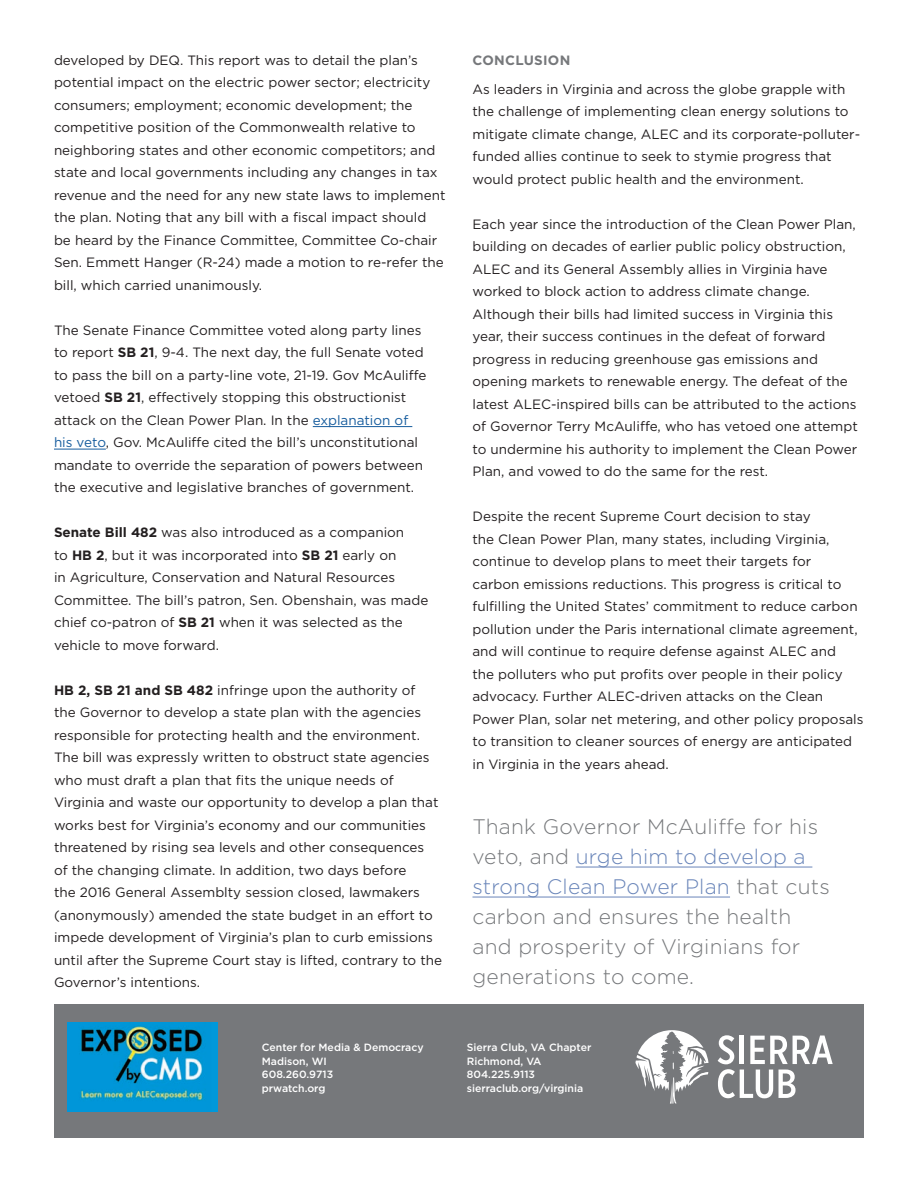
<style>
.page{position:relative;width:918px;height:1188px;background:#fff}
.page>*{position:absolute;margin:0;border:0;box-sizing:border-box;transform-origin:0 0}
.Body_FactLLE{font:300 21px/30px "Gotham";letter-spacing:.01em;color:#76787b}
.Body_FactLLE-2{font:13.5px/22.5px "Gotham";color:#231f20}
.Body_FactLLE-3{font:700 13.5px "Gotham";letter-spacing:.02em;color:#76787b}
.t1{font:500 10.5px/13.5px "Gotham";color:#fff}
.s1{font-weight:700}
.s2{color:#175d9e}
.s3{color:#6985b9}
</style>
<div class="page">
<hr style="left:313px;top:426px;width:99px;height:1px;background:#175d9e">
<hr style="left:54px;top:449px;width:52px;height:1px;background:#175d9e">
<hr style="left:576px;top:867px;width:236px;height:1px;background:#6985b9">
<hr style="left:472px;top:897px;width:258px;height:1px;background:#6985b9">
<div style="left:54px;top:1004px;width:810px;height:134px;background:#76787b"></div>
<svg style="left:635px;top:1030px;width:74px;height:74px"></svg>
<svg style="left:718px;top:1035px;width:115px;height:63px"></svg>
<img style="left:67px;top:1022px;width:150px;height:90px">
<p class="Body_FactLLE-2" style="left:54px;top:48px;width:393px">developed by DEQ. This report was to detail the plan’s potential impact on the electric power sector; electricity consumers; employment; economic development; the competitive position of the Commonwealth relative to neighboring states and other economic competitors; and state and local governments including any changes in tax revenue and the need for any new state laws to implement the plan. Noting that any bill with a fiscal impact should be heard by the Finance Committee, Committee Co-chair Sen. Emmett Hanger (R-24) made a motion to re-refer the bill, which carried unanimously.</p>
<p class="Body_FactLLE-2" style="left:54px;top:319px;width:374px">The Senate Finance Committee voted along party lines to report <span class="s1">SB 21</span>, 9-4. The next day, the full Senate voted to pass the bill on a party-line vote, 21-19. Gov McAuliffe vetoed <span class="s1">SB 21</span>, effectively stopping this obstructionist attack on the Clean Power Plan. In the <span class="s2">explanation of his veto</span>, Gov. McAuliffe cited the bill’s unconstitutional mandate to override the separation of powers between the executive and legislative branches of government.</p>
<p class="Body_FactLLE-2" style="left:54px;top:521px;width:376px"><span class="s1">Senate Bill 482</span> was also introduced as a companion<br>to <span class="s1">HB 2</span>, but it was incorporated into <span class="s1">SB 21</span> early on<br>in Agriculture, Conservation and Natural Resources Committee. The bill’s patron, Sen. Obenshain, was made chief co-patron of <span class="s1">SB 21</span> when it was selected as the vehicle to move forward.</p>
<p class="Body_FactLLE-2" style="left:54px;top:679px;width:390px"><span class="s1">HB 2, SB 21 and SB 482</span> infringe upon the authority of<br>the Governor to develop a state plan with the agencies responsible for protecting health and the environment.<br>The bill was expressly written to obstruct state agencies who must draft a plan that fits the unique needs of Virginia and waste our opportunity to develop a plan that works best for Virginia’s economy and our communities threatened by rising sea levels and other consequences<br>of the changing climate. In addition, two days before<br>the 2016 General Assemblty session closed, lawmakers (anonymously) amended the state budget in an effort to impede development of Virginia’s plan to curb emissions until after the Supreme Court stay is lifted, contrary to the Governor’s intentions.</p>
<p class="Body_FactLLE-3" style="left:472px;top:51px;width:99px">CONCLUSION</p>
<p class="Body_FactLLE-2" style="left:472px;top:77px;width:389px">As leaders in Virginia and across the globe grapple with the challenge of implementing clean energy solutions to mitigate climate change, ALEC and its corporate-polluter&shy;funded allies continue to seek to stymie progress that would protect public health and the environment.</p>
<p class="Body_FactLLE-2" style="left:472px;top:212px;width:387px">Each year since the introduction of the Clean Power Plan, building on decades of earlier public policy obstruction, ALEC and its General Assembly allies in Virginia have worked to block action to address climate change.<br>Although their bills had limited success in Virginia this year, their success continues in the defeat of forward progress in reducing greenhouse gas emissions and opening markets to renewable energy. The defeat of the latest ALEC-inspired bills can be attributed to the actions of Governor Terry McAuliffe, who has vetoed one attempt to undermine his authority to implement the Clean Power Plan, and vowed to do the same for the rest.</p>
<p class="Body_FactLLE-2" style="left:472px;top:505px;width:393px">Despite the recent Supreme Court decision to stay<br>the Clean Power Plan, many states, including Virginia, continue to develop plans to meet their targets for<br>carbon emissions reductions. This progress is critical to fulfilling the United States’ commitment to reduce carbon pollution under the Paris international climate agreement, and will continue to require defense against ALEC and<br>the polluters who put profits over people in their policy advocacy. Further ALEC-driven attacks on the Clean Power Plan, solar net metering, and other policy proposals to transition to cleaner sources of energy are anticipated in Virginia in the years ahead.</p>
<p class="Body_FactLLE" style="left:472px;top:812px;width:359px">Thank Governor McAuliffe for his veto, and <span class="s3">urge him to develop a strong Clean Power Plan</span> that cuts carbon and ensures the health and prosperity of Virginians for generations to come.</p>
<p class="t1" style="left:262px;top:1041px;width:163px">Center for Media &amp; Democracy</p>
<p class="t1" style="left:262px;top:1054px;width:73px">Madison, WI<br>608.260.9713 prwatch.org</p>
<p class="t1" style="left:467px;top:1041px;width:126px">Sierra Club, VA Chapter</p>
<p class="t1" style="left:467px;top:1054px;width:76px">Richmond, VA</p>
<p class="t1" style="left:467px;top:1068px;width:70px">804.225.9113</p>
<p class="t1" style="left:467px;top:1081px;width:118px">sierraclub.org/virginia</p>
</div>
